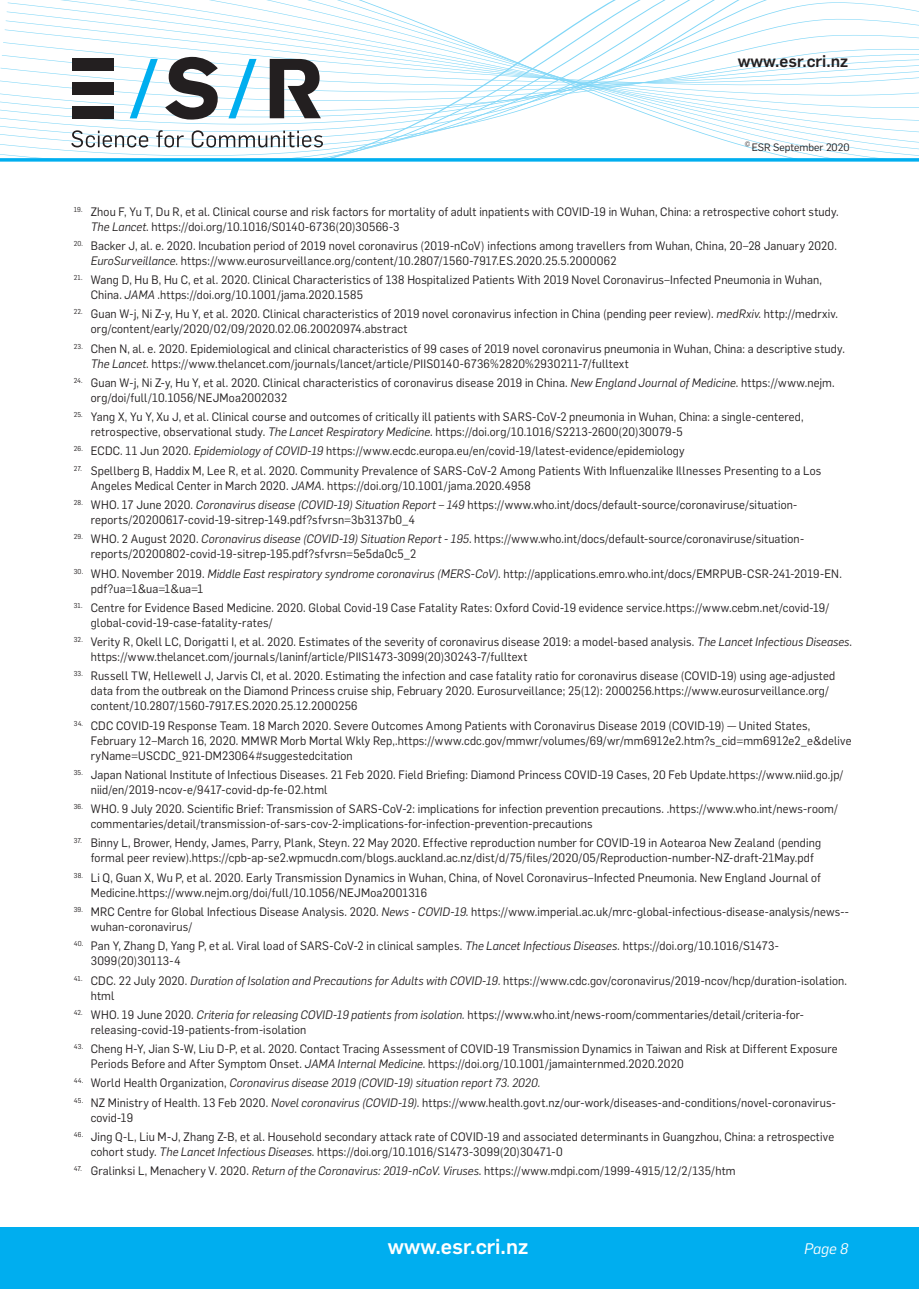
<style>
.page{position:relative;width:919px;height:1289px;background:#fff}
.page>*{position:absolute;margin:0;border:0;box-sizing:border-box;transform-origin:0 0}
.t1{font:500 21px "Flama";color:#fff}
.t2{font:500 16.5px "Flama";color:#231f20}
.t3{font:italic 15px "Flama";color:#fff}
.t4{font:12px/15px "Flama";letter-spacing:.015em;color:#231f20;scale:.95 1}
.t5{font:italic 12px "Flama";letter-spacing:.01em;color:#231f20;scale:.95 1}
.t6{font:10.5px "Flama";color:#231f20}
.t7{font:6.15px "Flama";color:#231f20}
.s1{font-style:italic}
.s2{font-style:normal}
</style>
<div class="page">
<div style="left:0;top:1227px;width:918px;height:61px;background:#00aeef"></div>
<svg style="left:0;top:0;width:918px;height:158px"></svg>
<hr style="left:79px;top:58px;width:14px;height:4px;background:#231f20">
<hr style="left:0;top:158px;width:918px;height:3px;background:#00aeef">
<svg style="left:165px;top:57px;width:53px;height:63px"></svg>
<svg style="left:270px;top:59px;width:51px;height:59px"></svg>
<div style="left:72px;top:59px;width:42px;height:12px;background:#231f20"></div>
<div style="left:72px;top:83px;width:42px;height:12px;background:#231f20"></div>
<div style="left:72px;top:106px;width:42px;height:12px;background:#231f20"></div>
<svg style="left:130px;top:59px;width:28px;height:59px"></svg>
<svg style="left:228px;top:59px;width:28px;height:59px"></svg>
<svg style="left:71px;top:130px;width:77px;height:17px"></svg>
<svg style="left:156px;top:130px;width:28px;height:17px"></svg>
<svg style="left:192px;top:130px;width:131px;height:17px"></svg>
<h2 class="t2" style="left:737px;top:50px;width:112px">www.esr.cri.nz</h2>
<p class="t7" style="left:744px;top:139px;width:7px">©</p>
<p class="t6" style="left:752px;top:140px;width:99px">ESR September 2020</p>
<p class="t4" style="left:91px;top:203px;width:788px;text-indent:-17px"><sup>19.</sup> Zhou F, Yu T, Du R, et al. Clinical course and risk factors for mortality of adult inpatients with COVID-19 in Wuhan, China: a retrospective cohort study.<br><span class="s1">The Lancet</span>. https://doi.org/10.1016/S0140-6736(20)30566-3</p>
<p class="t4" style="left:91px;top:237px;width:786px;text-indent:-17px"><sup>20.</sup> Backer J, al. e. 2020. Incubation period of 2019 novel coronavirus (2019-nCoV) infections among travellers from Wuhan, China, 20–28 January 2020.<br><span class="s1">EuroSurveillance</span>. https://www.eurosurveillance.org/content/10.2807/1560-7917.ES.2020.25.5.2000062</p>
<p class="t4" style="left:91px;top:271px;width:771px;text-indent:-17px"><sup>21.</sup> Wang D, Hu B, Hu C, et al. 2020. Clinical Characteristics of 138 Hospitalized Patients With 2019 Novel Coronavirus–Infected Pneumonia in Wuhan,<br>China. <span class="s1">JAMA</span> .https://doi.org/10.1001/jama.2020.1585</p>
<p class="t4" style="left:91px;top:306px;width:788px;text-indent:-17px"><sup>22.</sup> Guan W-j, Ni Z-y, Hu Y, et al. 2020. Clinical characteristics of 2019 novel coronavirus infection in China (pending peer review). <span class="s1">medRxiv</span>. http://medrxiv. org/content/early/2020/02/09/2020.02.06.20020974.abstract</p>
<p class="t4" style="left:91px;top:340px;width:795px;text-indent:-17px"><sup>23.</sup> Chen N, al. e. 2020. Epidemiological and clinical characteristics of 99 cases of 2019 novel coronavirus pneumonia in Wuhan, China: a descriptive study.<br><span class="s1">The Lancet</span>. https://www.thelancet.com/journals/lancet/article/PIIS0140-6736%2820%2930211-7/fulltext</p>
<p class="t4" style="left:91px;top:374px;width:784px;text-indent:-17px"><sup>24.</sup> Guan W-j, Ni Z-y, Hu Y, et al. 2020. Clinical characteristics of coronavirus disease 2019 in China. <span class="s1">New England Journal of Medicine</span>. https://www.nejm. org/doi/full/10.1056/NEJMoa2002032</p>
<p class="t4" style="left:91px;top:409px;width:751px;text-indent:-17px"><sup>25.</sup> Yang X, Yu Y, Xu J, et al. Clinical course and outcomes of critically ill patients with SARS-CoV-2 pneumonia in Wuhan, China: a single-centered, retrospective, observational study. <span class="s1">The Lancet Respiratory Medicine</span>. https://doi.org/10.1016/S2213-2600(20)30079-5</p>
<p class="t4" style="left:74px;top:443px;width:644px"><sup>26.</sup> ECDC. 11 Jun 2020. <span class="s1">Epidemiology of COVID-19</span> https://www.ecdc.europa.eu/en/covid-19/latest-evidence/epidemiology</p>
<p class="t4" style="left:91px;top:462px;width:770px;text-indent:-17px"><sup>27.</sup> Spellberg B, Haddix M, Lee R, et al. 2020. Community Prevalence of SARS-CoV-2 Among Patients With Influenzalike Illnesses Presenting to a Los<br>Angeles Medical Center in March 2020. <span class="s1">JAMA</span>. https://doi.org/10.1001/jama.2020.4958</p>
<p class="t4" style="left:91px;top:496px;width:745px;text-indent:-17px"><sup>28.</sup> WHO. 17 June 2020. <span class="s1">Coronavirus disease (COVID-19) Situation Report – 149</span> https://www.who.int/docs/default-source/coronaviruse/situation&shy;reports/20200617-covid-19-sitrep-149.pdf?sfvrsn=3b3137b0_4</p>
<p class="t4" style="left:91px;top:531px;width:752px;text-indent:-17px"><sup>29.</sup> WHO. 2 August 2020. <span class="s1">Coronavirus disease (COVID-19) Situation Report - 195</span>. https://www.who.int/docs/default-source/coronaviruse/situation&shy;reports/20200802-covid-19-sitrep-195.pdf?sfvrsn=5e5da0c5_2</p>
<p class="t4" style="left:91px;top:565px;width:792px;text-indent:-17px"><sup>30.</sup> WHO. November 2019. <span class="s1">Middle East respiratory syndrome coronavirus (MERS-CoV)</span>. http://applications.emro.who.int/docs/EMRPUB-CSR-241-2019-EN. pdf?ua=1&amp;ua=1&amp;ua=1</p>
<p class="t4" style="left:91px;top:599px;width:779px;text-indent:-17px"><sup>31.</sup> Centre for Evidence Based Medicine. 2020. Global Covid-19 Case Fatality Rates: Oxford Covid-19 evidence service.https://www.cebm.net/covid-19/ global-covid-19-case-fatality-rates/</p>
<p class="t4" style="left:91px;top:633px;width:802px;text-indent:-17px"><sup>32.</sup> Verity R, Okell LC, Dorigatti I, et al. 2020. Estimates of the severity of coronavirus disease 2019: a model-based analysis. <span class="s1">The Lancet Infectious Diseases</span>. https://www.thelancet.com/journals/laninf/article/PIIS1473-3099(20)30243-7/fulltext</p>
<p class="t4" style="left:91px;top:668px;width:785px;text-indent:-17px"><sup>33.</sup> Russell TW, Hellewell J, Jarvis CI, et al. 2020. Estimating the infection and case fatality ratio for coronavirus disease (COVID-19) using age-adjusted data from the outbreak on the Diamond Princess cruise ship, February 2020. Eurosurveillance; 25(12): 2000256.https://www.eurosurveillance.org/ content/10.2807/1560-7917.ES.2020.25.12.2000256</p>
<p class="t4" style="left:91px;top:717px;width:802px;text-indent:-17px"><sup>34.</sup> CDC COVID-19 Response Team. 18 March 2020. Severe Outcomes Among Patients with Coronavirus Disease 2019 (COVID-19) — United States,<br>February 12–March 16, 2020. MMWR Morb Mortal Wkly Rep,.https://www.cdc.gov/mmwr/volumes/69/wr/mm6912e2.htm?s_cid=mm6912e2_e&amp;delive ryName=USCDC_921-DM23064#suggestedcitation</p>
<p class="t4" style="left:91px;top:766px;width:793px;text-indent:-17px"><sup>35.</sup> Japan National Institute of Infectious Diseases. 21 Feb 2020. Field Briefing: Diamond Princess COVID-19 Cases, 20 Feb Update.https://www.niid.go.jp/ niid/en/2019-ncov-e/9417-covid-dp-fe-02.html</p>
<p class="t4" style="left:91px;top:800px;width:788px;text-indent:-17px"><sup>36.</sup> WHO. 9 July 2020. Scientific Brief: Transmission of SARS-CoV-2: implications for infection prevention precautions. .https://www.who.int/news-room/ commentaries/detail/transmission-of-sars-cov-2-implications-for-infection-prevention-precautions</p>
<p class="t4" style="left:91px;top:835px;width:770px;text-indent:-17px"><sup>37.</sup> Binny L, Brower, Hendy, James, Parry, Plank, Steyn. 22 May 2020. Effective reproduction number for COVID-19 in Aotearoa New Zealand (pending formal peer review).https://cpb-ap-se2.wpmucdn.com/blogs.auckland.ac.nz/dist/d/75/files/2020/05/Reproduction-number-NZ-draft-21May.pdf</p>
<p class="t4" style="left:91px;top:869px;width:770px;text-indent:-17px"><sup>38.</sup> Li Q, Guan X, Wu P, et al. 2020. Early Transmission Dynamics in Wuhan, China, of Novel Coronavirus–Infected Pneumonia. New England Journal of<br>Medicine.https://www.nejm.org/doi/full/10.1056/NEJMoa2001316</p>
<p class="t4" style="left:91px;top:903px;width:799px;text-indent:-17px"><sup>39.</sup> MRC Centre for Global Infectious Disease Analysis. 2020. <span class="s1">News - COVID-19</span>. https://www.imperial.ac.uk/mrc-global-infectious-disease-analysis/news-- wuhan-coronavirus/</p>
<p class="t4" style="left:91px;top:937px;width:725px;text-indent:-17px"><sup>40.</sup> Pan Y, Zhang D, Yang P, et al. Viral load of SARS-CoV-2 in clinical samples. <span class="s1">The Lancet Infectious Diseases.</span> https://doi.org/10.1016/S1473-<br>3099(20)30113-4</p>
<p class="t4" style="left:91px;top:972px;width:797px;text-indent:-17px"><sup>41.</sup> CDC. 22 July 2020. <span class="s1">Duration of Isolation and Precautions for Adults with COVID-19.</span> https://www.cdc.gov/coronavirus/2019-ncov/hcp/duration-isolation. html</p>
<p class="t4" style="left:91px;top:1006px;width:752px;text-indent:-17px"><sup>42.</sup> WHO. 19 June 2020. <span class="s1">Criteria for releasing COVID-19 patients from isolation.</span> https://www.who.int/news-room/commentaries/detail/criteria-for&shy;releasing-covid-19-patients-from-isolation</p>
<p class="t4" style="left:91px;top:1040px;width:787px;text-indent:-17px"><sup>43.</sup> Cheng H-Y, Jian S-W, Liu D-P, et al. 2020. Contact Tracing Assessment of COVID-19 Transmission Dynamics in Taiwan and Risk at Different Exposure<br>Periods Before and After Symptom Onset. <span class="s1">JAMA Internal Medicine</span>. https://doi.org/10.1001/jamainternmed.2020.2020</p>
<p class="t5" style="left:74px;top:1074px;width:492px"><sup>44.</sup> <span class="s2">World Health Organization,</span> Coronavirus disease 2019 (COVID-19) situation report 73. 2020.</p>
<p class="t4" style="left:91px;top:1094px;width:785px;text-indent:-17px"><sup>45.</sup> NZ Ministry of Health. 13 Feb 2020. <span class="s1">Novel coronavirus (COVID-19)</span>. https://www.health.govt.nz/our-work/diseases-and-conditions/novel-coronavirus&shy;covid-19</p>
<p class="t4" style="left:91px;top:1128px;width:784px;text-indent:-17px"><sup>46.</sup> Jing Q-L, Liu M-J, Zhang Z-B, et al. Household secondary attack rate of COVID-19 and associated determinants in Guangzhou, China: a retrospective cohort study. <span class="s1">The Lancet Infectious Diseases</span>. https://doi.org/10.1016/S1473-3099(20)30471-0</p>
<p class="t4" style="left:74px;top:1162px;width:698px"><sup>47.</sup> Gralinksi L, Menachery V. 2020. <span class="s1">Return of the Coronavirus: 2019-nCoV. Viruses</span>. https://www.mdpi.com/1999-4915/12/2/135/htm</p>
<h1 class="t1" style="left:388px;top:1230px;width:142px">www.esr.cri.nz</h1>
<p class="t3" style="left:804px;top:1238px;width:45px">Page 8</p>
</div>
